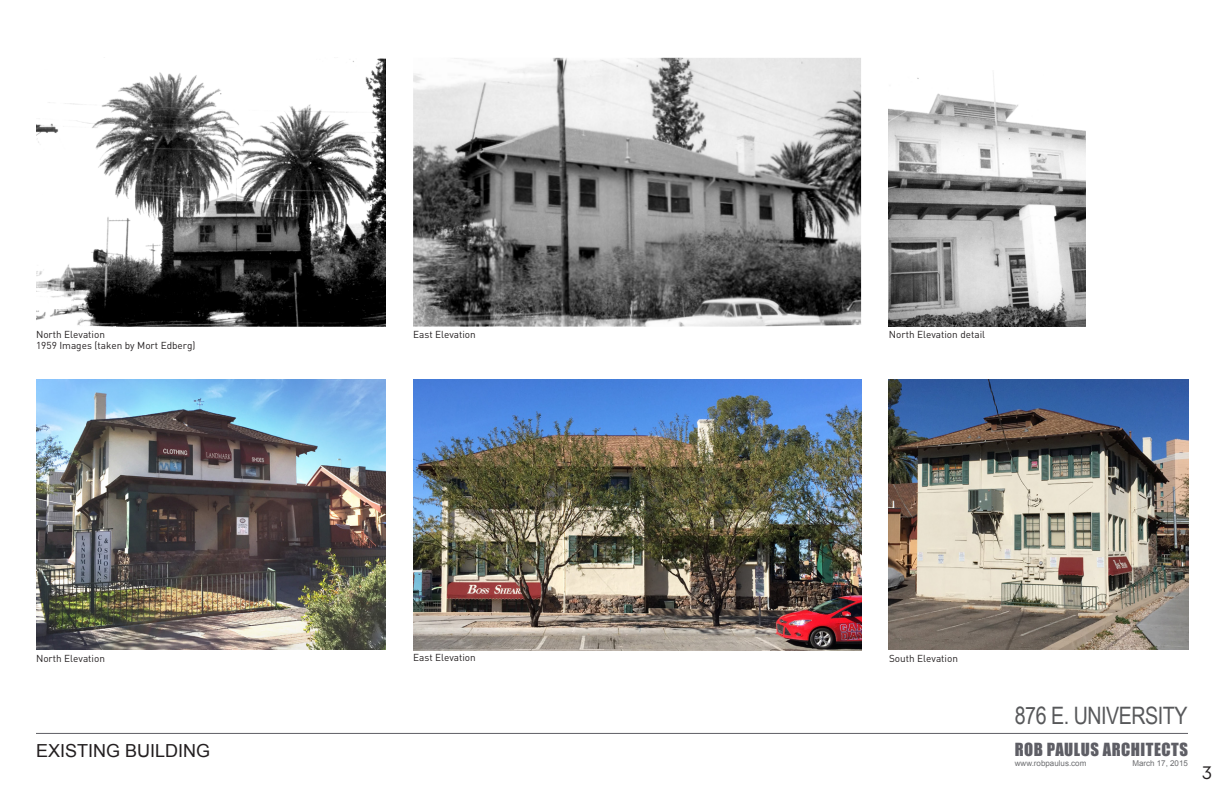
<style>
.page{position:relative;width:1224px;height:792px;background:#fff}
.page>*{position:absolute;margin:0;border:0;box-sizing:border-box;transform-origin:0 0}
.t1{font:24px "Arial Narrow";letter-spacing:-.02em;color:#57585a}
.t2{font:18px "Arial";color:#231f20}
.t3{font:18px "Intro";color:#231f20}
.t4{font:16.6px "Impact";letter-spacing:.03em;color:#5e5e65}
.t5{font:10px "DIN";color:#231f20}
.t6{font:8px "Arial";color:#6c6d70}
</style>
<div class="page">
<img style="left:413px;top:58px;width:448px;height:269px">
<img style="left:889px;top:73px;width:197px;height:254px">
<img style="left:36px;top:379px;width:349px;height:271px">
<img style="left:413px;top:379px;width:448px;height:271px">
<img style="left:889px;top:379px;width:299px;height:270px">
<img style="left:36px;top:58px;width:349px;height:269px">
<hr style="left:36px;top:733px;width:1152px;height:1px;background:#5e5e65">
<p class="t5" style="left:36px;top:329px;width:71px">North Elevation</p>
<p class="t5" style="left:413px;top:329px;width:64px">East Elevation</p>
<p class="t5" style="left:889px;top:329px;width:98px">North Elevation detail</p>
<p class="t5" style="left:36px;top:340px;width:161px">1959 Images (taken by Mort Edberg)</p>
<p class="t5" style="left:36px;top:652px;width:71px">North Elevation</p>
<p class="t5" style="left:413px;top:651px;width:64px">East Elevation</p>
<p class="t5" style="left:889px;top:652px;width:70px">South Elevation</p>
<h1 class="t1" style="left:1015px;top:698px;width:174px">876 E. UNIVERSITY</h1>
<p class="t2" style="left:36px;top:738px;width:176px">EXISTING BUILDING</p>
<h3 class="t4" style="left:1015px;top:736px;width:175px">ROB PAULUS ARCHITECTS</h3>
<p class="t6" style="left:1015px;top:758px;width:73px">www.robpaulus.com</p>
<p class="t6" style="left:1132px;top:758px;width:57px">March 17, 2015</p>
<h2 class="t3" style="left:1202px;top:762px;width:12px">3</h2>
</div>
